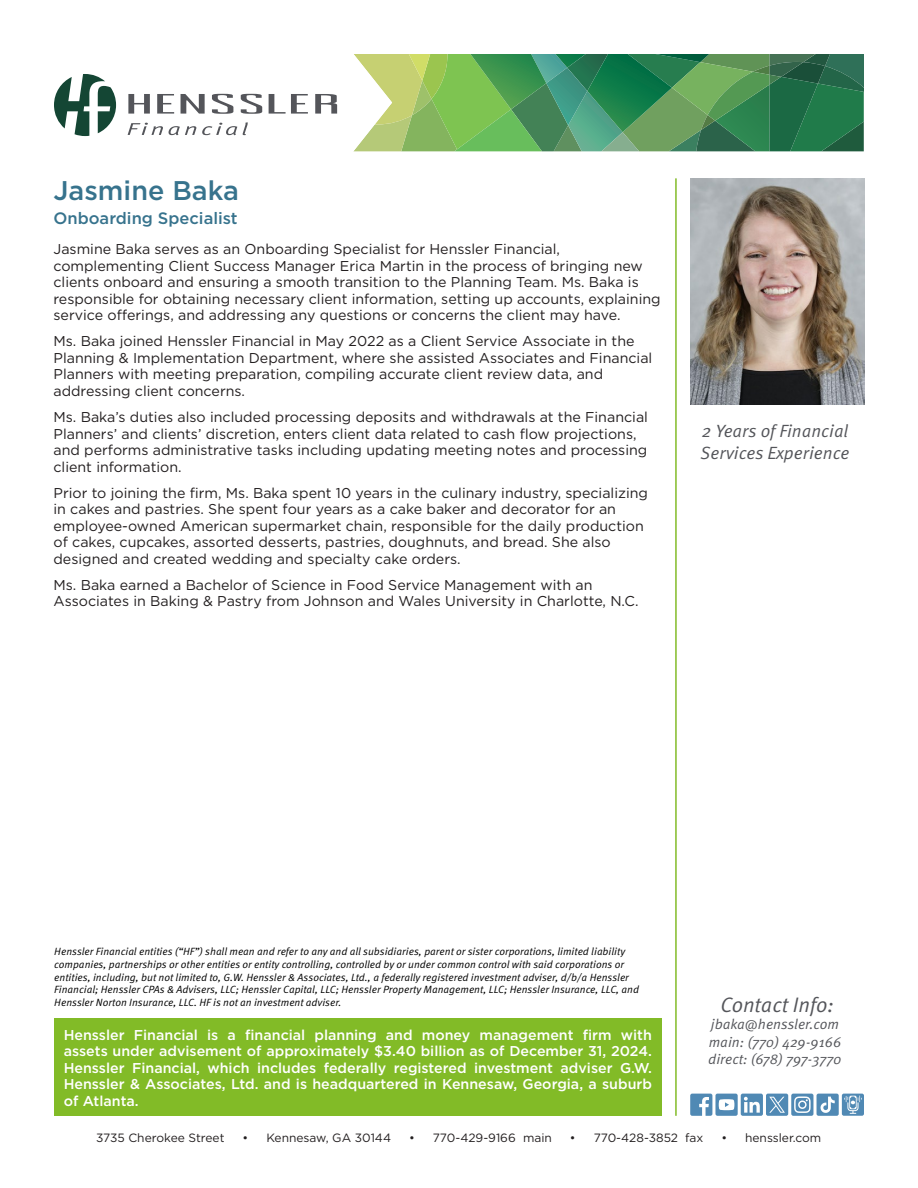
<style>
.page{position:relative;width:918px;height:1188px;background:#fff}
.page>*{position:absolute;margin:0;border:0;box-sizing:border-box;transform-origin:0 0}
.t1{font:500 27px "Gotham";color:#37738d}
.t2{font:21px "Meta Pro Norm Ita";color:#54555a}
.t3{font:17.7px/22.5px "Meta Pro Norm Ita";color:#54555a}
.t4{font:500 16.5px "Gotham";color:#37738d}
.t5{font:14.25px/16.5px "Gotham";color:#231f20}
.t6{font:500 14.25px/16.5px "Gotham";color:#fff;text-align:justify}
.t7{font:14.25px/17.1px "Meta Pro Norm Ita";color:#54555a}
.t8{font:12px "Gotham";color:#231f20}
.t9{font:10.5px/12.6px "Meta Pro Norm Ita";color:#000}
</style>
<div class="page">
<svg style="left:354px;top:54px;width:510px;height:97px;background:#5b9c61"></svg>
<svg style="left:128px;top:94px;width:22px;height:20px"></svg>
<svg style="left:157px;top:94px;width:17px;height:20px"></svg>
<svg style="left:181px;top:94px;width:24px;height:20px"></svg>
<svg style="left:212px;top:94px;width:21px;height:20px"></svg>
<svg style="left:241px;top:94px;width:21px;height:20px"></svg>
<svg style="left:269px;top:94px;width:39px;height:20px"></svg>
<svg style="left:315px;top:94px;width:22px;height:20px"></svg>
<svg style="left:128px;top:123px;width:35px;height:12px"></svg>
<svg style="left:169px;top:126px;width:27px;height:9px"></svg>
<svg style="left:202px;top:123px;width:35px;height:12px"></svg>
<svg style="left:243px;top:122px;width:5px;height:13px"></svg>
<svg style="left:54px;top:74px;width:62px;height:62px"></svg>
<hr style="left:675px;top:178px;width:2px;height:938px;background:#82bb27">
<div style="left:54px;top:1019px;width:608px;height:97px;background:#82bb27"></div>
<svg style="left:690px;top:1094px;width:174px;height:22px"></svg>
<img style="left:690px;top:178px;width:175px;height:227px">
<h1 class="t1" style="left:53px;top:173px;width:187px">Jasmine Baka</h1>
<p class="t4" style="left:53px;top:207px;width:186px">Onboarding Specialist</p>
<p class="t5" style="left:53px;top:240px;width:609px">Jasmine Baka serves as an Onboarding Specialist for Henssler Financial, complementing Client Success Manager Erica Martin in the process of bringing new clients onboard and ensuring a smooth transition to the Planning Team. Ms. Baka is responsible for obtaining necessary client information, setting up accounts, explaining service offerings, and addressing any questions or concerns the client may have.</p>
<p class="t5" style="left:53px;top:333px;width:600px">Ms. Baka joined Henssler Financial in May 2022 as a Client Service Associate in the Planning &amp; Implementation Department, where she assisted Associates and Financial Planners with meeting preparation, compiling accurate client review data, and addressing client concerns.</p>
<p class="t5" style="left:53px;top:408px;width:596px">Ms. Baka’s duties also included processing deposits and withdrawals at the Financial Planners’ and clients’ discretion, enters client data related to cash flow projections, and performs administrative tasks including updating meeting notes and processing client information.</p>
<p class="t5" style="left:53px;top:484px;width:596px">Prior to joining the firm, Ms. Baka spent 10 years in the culinary industry, specializing in cakes and pastries. She spent four years as a cake baker and decorator for an employee-owned American supermarket chain, responsible for the daily production of cakes, cupcakes, assorted desserts, pastries, doughnuts, and bread. She also designed and created wedding and specialty cake orders.</p>
<p class="t5" style="left:53px;top:576px;width:587px">Ms. Baka earned a Bachelor of Science in Food Service Management with an<br>Associates in Baking &amp; Pastry from Johnson and Wales University in Charlotte, N.C.</p>
<p class="t3" style="left:701px;top:418px;width:150px">2 Years of Financial<br>Services Experience</p>
<p class="t9" style="left:54px;top:945px;width:586px">Henssler Financial entities (“HF”) shall mean and refer to any and all subsidiaries, parent or sister corporations, limited liability companies, partnerships or other entities or entity controlling, controlled by or under common control with said corporations or entities, including, but not limited to, G.W. Henssler &amp; Associates, Ltd., a federally registered investment adviser, d/b/a Henssler Financial; Henssler CPAs &amp; Advisers, LLC; Henssler Capital, LLC; Henssler Property Management, LLC; Henssler Insurance, LLC, and Henssler Norton Insurance, LLC. HF is not an investment adviser.</p>
<p class="t6" style="left:64px;top:1026px;width:590px">Henssler Financial is a financial planning and money management firm with assets under advisement of approximately $3.40 billion as of December 31, 2024.<br>Henssler Financial, which includes federally registered investment adviser G.W.<br>Henssler &amp; Associates, Ltd. and is headquartered in Kennesaw, Georgia, a suburb of Atlanta.</p>
<h2 class="t2" style="left:720px;top:989px;width:115px">Contact Info:</h2>
<p class="t7" style="left:708px;top:1015px;width:135px">jbaka@henssler.com main: (770) 429-9166 direct: (678) 797-3770</p>
<p class="t8" style="left:96px;top:1130px;width:130px">3735 Cherokee Street</p>
<p class="t8" style="left:243px;top:1130px;width:150px">• Kennesaw, GA 30144</p>
<p class="t8" style="left:409px;top:1130px;width:144px">• 770-429-9166 main</p>
<p class="t8" style="left:570px;top:1130px;width:135px">• 770-428-3852 fax</p>
<p class="t8" style="left:721px;top:1130px;width:102px">• henssler.com</p>
</div>
